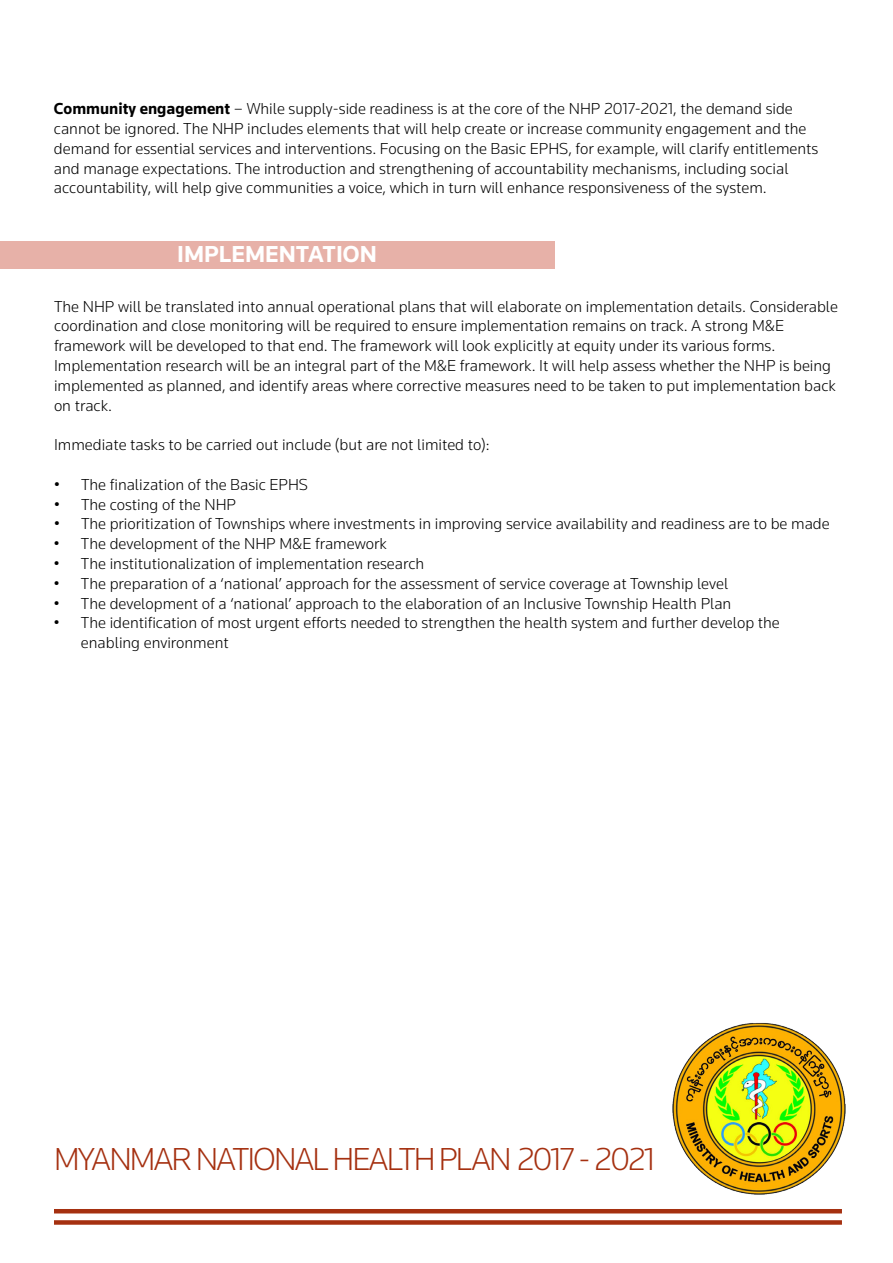
<style>
.page{position:relative;width:893px;height:1263px;background:#fff}
.page>*{position:absolute;margin:0;border:0;box-sizing:border-box;transform-origin:0 0}
.t1{font:300 33px "Knowledge";letter-spacing:-.06em;color:#a53010}
.t2{font:700 24px "Knowledge";color:#fff}
.t3{font:300 16.5px/19.8px "Knowledge";color:#000}
.s1{font-weight:700}
</style>
<div class="page">
<img style="left:672px;top:1023px;width:174px;height:172px">
<hr style="left:54px;top:1209px;width:788px;height:4px;background:#a53010">
<div style="left:54px;top:1220px;width:788px;height:5px;background:#a53010"></div>
<div style="left:0;top:241px;width:554px;height:27px;background:#e7b1a8"></div>
<p class="t3" style="left:54px;top:99px;width:766px"><span class="s1">Community engagement</span> – While supply-side readiness is at the core of the NHP 2017-2021, the demand side cannot be ignored. The NHP includes elements that will help create or increase community engagement and the demand for essential services and interventions. Focusing on the Basic EPHS, for example, will clarify entitlements and manage expectations. The introduction and strengthening of accountability mechanisms, including social accountability, will help give communities a voice, which in turn will enhance responsiveness of the system.</p>
<h2 class="t2" style="left:177px;top:239px;width:201px">IMPLEMENTATION</h2>
<p class="t3" style="left:54px;top:296px;width:785px">The NHP will be translated into annual operational plans that will elaborate on implementation details. Considerable coordination and close monitoring will be required to ensure implementation remains on track. A strong M&amp;E framework will be developed to that end. The framework will look explicitly at equity under its various forms.<br>Implementation research will be an integral part of the M&amp;E framework. It will help assess whether the NHP is being implemented as planned, and identify areas where corrective measures need to be taken to put implementation back on track.</p>
<p class="t3" style="left:54px;top:434px;width:437px">Immediate tasks to be carried out include (but are not limited to):</p>
<p class="t3" style="left:54px;top:474px;width:256px">• The finalization of the Basic EPHS</p>
<p class="t3" style="left:54px;top:494px;width:184px">• The costing of the NHP</p>
<p class="t3" style="left:54px;top:514px;width:777px">• The prioritization of Townships where investments in improving service availability and readiness are to be made</p>
<p class="t3" style="left:54px;top:533px;width:334px">• The development of the NHP M&amp;E framework</p>
<p class="t3" style="left:54px;top:553px;width:372px">• The institutionalization of implementation research</p>
<p class="t3" style="left:54px;top:573px;width:676px">• The preparation of a ‘national’ approach for the assessment of service coverage at Township level</p>
<p class="t3" style="left:54px;top:593px;width:679px">• The development of a ‘national’ approach to the elaboration of an Inclusive Township Health Plan</p>
<p class="t3" style="left:81px;top:613px;width:700px;text-indent:-27px">• The identification of most urgent efforts needed to strengthen the health system and further develop the enabling environment</p>
<h1 class="t1" style="left:54px;top:1138px;width:602px">MYANMAR NATIONAL HEALTH PLAN 2017 - 2021</h1>
</div>
